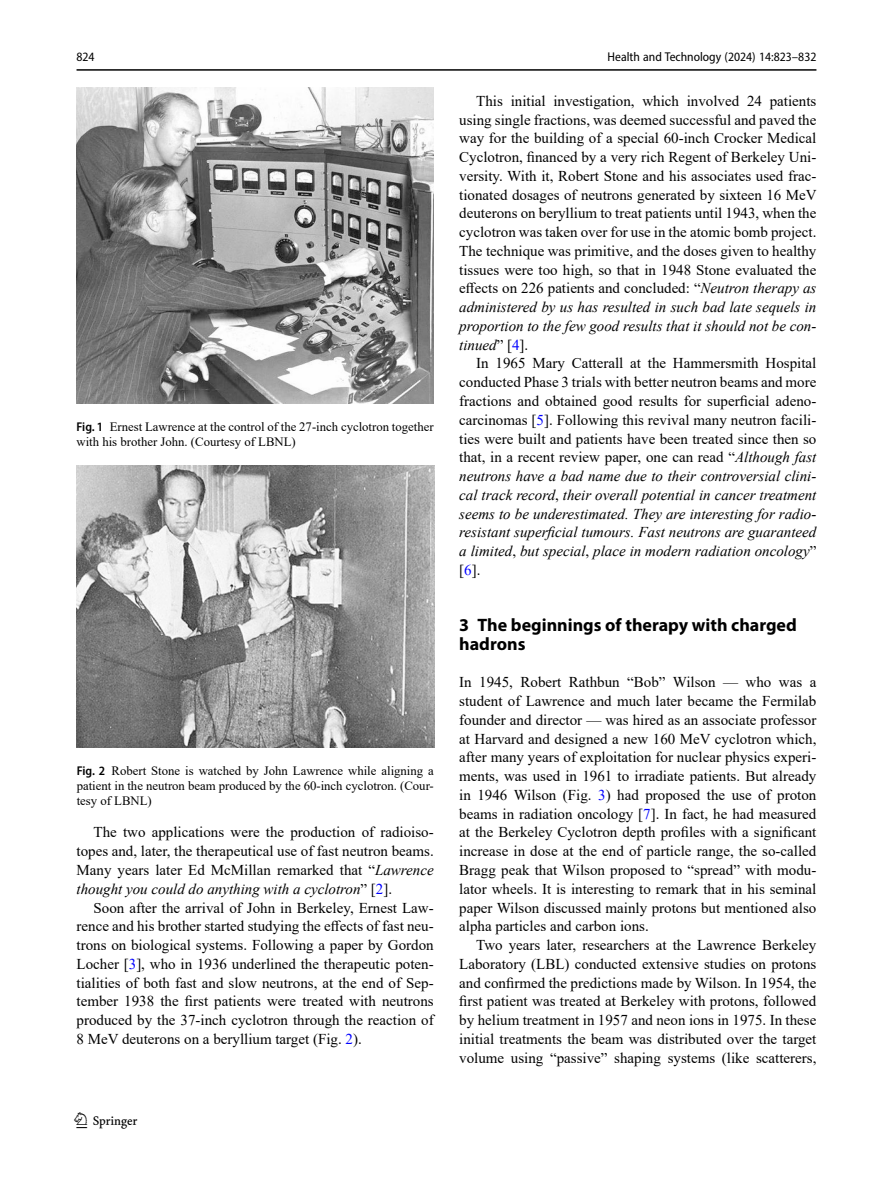
<style>
.page{position:relative;width:893px;height:1187px;background:#fff}
.page>*{position:absolute;margin:0;border:0;box-sizing:border-box;transform-origin:0 0}
.t1{font:22.5px "Springnew";color:#000}
.Head_1{font:700 18px/18.8px "Myriad Pro";color:#000}
.Body_Text_Indent{font:15px/18.8px "Times New Roman";color:#000;text-align:justify}
.Body_Text{font:15px/18.8px "Times New Roman";color:#000;text-align:justify}
.Figure_Caption{font:12.75px/15px "Times New Roman";color:#000;text-align:justify}
.t2{font:semi-condensed 12.75px "Myriad Pro";color:#000}
.s1{font-family:"Myriad Pro";font-weight:600;font-stretch:semi-condensed}
.s2{font-style:italic}
.s3{color:#00f}
</style>
<div class="page">
<hr style="left:77px;top:69px;width:739px;height:2px;background:#000">
<img style="left:77px;top:465px;width:357px;height:282px">
<img style="left:77px;top:87px;width:357px;height:316px">
<p class="t2" style="left:77px;top:49px;width:20px">824</p>
<p class="Figure_Caption" style="left:77px;top:418px;width:359px"><span class="s1">Fig. 1</span> Ernest Lawrence at the control of the 27-inch cyclotron together with his brother John. (Courtesy of LBNL)</p>
<p class="Figure_Caption" style="left:77px;top:762px;width:359px"><span class="s1">Fig. 2</span> Robert Stone is watched by John Lawrence while aligning a patient in the neutron beam produced by the 60-inch cyclotron. (Cour&shy;tesy of LBNL)</p>
<p class="Body_Text_Indent" style="left:77px;top:822px;width:359px;text-indent:17px">The two applications were the production of radioiso&shy;topes and, later, the therapeutical use of fast neutron beams.<br>Many years later Ed McMillan remarked that “<span class="s2">Lawrence thought you could do anything with a cyclotron</span>” [<span class="s3">2</span>].</p>
<p class="Body_Text_Indent" style="left:77px;top:897px;width:359px;text-indent:17px">Soon after the arrival of John in Berkeley, Ernest Law&shy;rence and his brother started studying the effects of fast neu&shy;trons on biological systems. Following a paper by Gordon Locher [<span class="s3">3</span>], who in 1936 underlined the therapeutic poten&shy;tialities of both fast and slow neutrons, at the end of Sep&shy;tember 1938 the first patients were treated with neutrons produced by the 37-inch cyclotron through the reaction of 8 MeV deuterons on a beryllium target (Fig. <span class="s3">2</span>).</p>
<h1 class="t1" style="left:77px;top:1107px;width:63px">1 3</h1>
<p class="t2" style="left:608px;top:49px;width:210px">Health and Technology (2024) 14:823–832</p>
<p class="Body_Text_Indent" style="left:459px;top:91px;width:359px;text-indent:17px">This initial investigation, which involved 24 patients using single fractions, was deemed successful and paved the way for the building of a special 60-inch Crocker Medical Cyclotron, financed by a very rich Regent of Berkeley Uni&shy;versity. With it, Robert Stone and his associates used frac&shy;tionated dosages of neutrons generated by sixteen 16 MeV deuterons on beryllium to treat patients until 1943, when the cyclotron was taken over for use in the atomic bomb project.<br>The technique was primitive, and the doses given to healthy tissues were too high, so that in 1948 Stone evaluated the effects on 226 patients and concluded: “<span class="s2">Neutron therapy as administered by us has resulted in such bad late sequels in proportion to the few good results that it should not be con&shy;tinued</span>” [<span class="s3">4</span>].</p>
<p class="Body_Text_Indent" style="left:459px;top:353px;width:359px;text-indent:17px">In 1965 Mary Catterall at the Hammersmith Hospital conducted Phase 3 trials with better neutron beams and more fractions and obtained good results for superficial adeno&shy;carcinomas [<span class="s3">5</span>]. Following this revival many neutron facili&shy;ties were built and patients have been treated since then so that, in a recent review paper, one can read “<span class="s2">Although fast neutrons have a bad name due to their controversial clini&shy;cal track record</span>, <span class="s2">their overall potential in cancer treatment seems to be underestimated. They are interesting for radio&shy;resistant superficial tumours. Fast neutrons are guaranteed a limited</span>, <span class="s2">but special</span>, <span class="s2">place in modern radiation oncology</span>” [<span class="s3">6</span>].</p>
<p class="Head_1" style="left:459px;top:615px;width:339px">3 The beginnings of therapy with charged hadrons</p>
<p class="Body_Text" style="left:459px;top:672px;width:359px">In 1945, Robert Rathbun “Bob” Wilson — who was a student of Lawrence and much later became the Fermilab founder and director — was hired as an associate professor at Harvard and designed a new 160 MeV cyclotron which, after many years of exploitation for nuclear physics experi&shy;ments, was used in 1961 to irradiate patients. But already in 1946 Wilson (Fig. <span class="s3">3</span>) had proposed the use of proton beams in radiation oncology [<span class="s3">7</span>]. In fact, he had measured at the Berkeley Cyclotron depth profiles with a significant increase in dose at the end of particle range, the so-called Bragg peak that Wilson proposed to “spread” with modu&shy;lator wheels. It is interesting to remark that in his seminal paper Wilson discussed mainly protons but mentioned also alpha particles and carbon ions.</p>
<p class="Body_Text_Indent" style="left:459px;top:935px;width:359px;text-indent:17px">Two years later, researchers at the Lawrence Berkeley Laboratory (LBL) conducted extensive studies on protons and confirmed the predictions made by Wilson. In 1954, the first patient was treated at Berkeley with protons, followed by helium treatment in 1957 and neon ions in 1975. In these initial treatments the beam was distributed over the target volume using “passive” shaping systems (like scatterers,</p>
</div>
